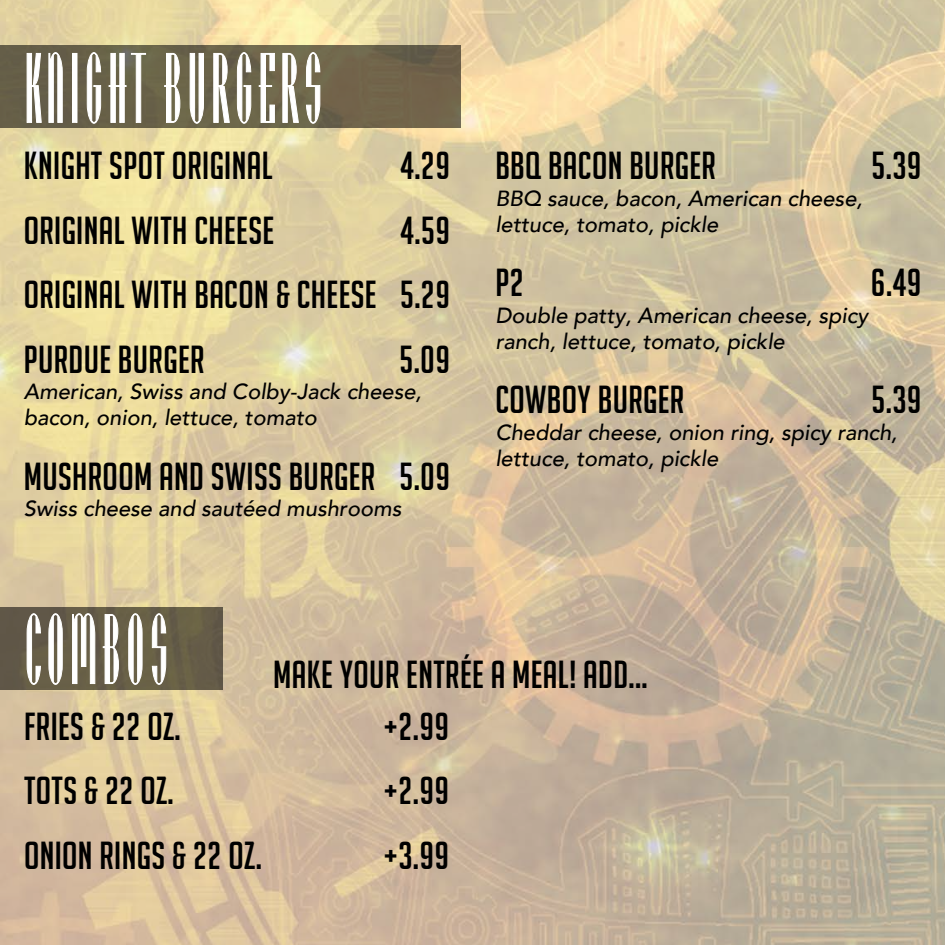
<style>
.page{position:relative;width:945px;height:945px;background:#fff}
.page>*{position:absolute;margin:0;border:0;box-sizing:border-box;transform-origin:0 0}
.t1{font:96.88px "Arcadia";letter-spacing:.04em;color:#fff}
.t2{font:38.12px "Big Noodle Titling";letter-spacing:.01em;color:#000}
.t3{font:italic 500 21.88px/26.2px "Avenir";color:#000}
</style>
<div class="page">
<img style="left:0;top:0;width:945px;height:945px">
<div style="left:0;top:45px;width:461px;height:82px;background:#6d634a"></div>
<div style="left:0;top:607px;width:223px;height:82px;background:#655d47"></div>
<svg style="left:26px;top:613px;width:15px;height:72px"></svg>
<svg style="left:48px;top:613px;width:15px;height:72px"></svg>
<svg style="left:72px;top:613px;width:24px;height:71px"></svg>
<svg style="left:103px;top:614px;width:16px;height:70px"></svg>
<svg style="left:128px;top:613px;width:15px;height:72px"></svg>
<svg style="left:152px;top:613px;width:14px;height:72px"></svg>
<svg style="left:26px;top:53px;width:16px;height:70px"></svg>
<svg style="left:48px;top:52px;width:15px;height:71px"></svg>
<div style="left:72px;top:53px;width:5px;height:70px;border:1px solid #fff"></div>
<svg style="left:87px;top:52px;width:14px;height:72px"></svg>
<svg style="left:108px;top:53px;width:38px;height:70px"></svg>
<svg style="left:164px;top:53px;width:17px;height:70px"></svg>
<svg style="left:189px;top:53px;width:15px;height:71px"></svg>
<svg style="left:213px;top:53px;width:17px;height:70px"></svg>
<svg style="left:237px;top:52px;width:15px;height:72px"></svg>
<svg style="left:258px;top:53px;width:17px;height:70px"></svg>
<svg style="left:282px;top:53px;width:17px;height:70px"></svg>
<svg style="left:306px;top:52px;width:15px;height:72px"></svg>
<h1 class="t1" style="left:24px;top:42px;width:301px">KNIGHT BURGERS</h1>
<p class="t2" style="left:24px;top:145px;width:250px">KNIGHT SPOT ORIGINAL</p>
<p class="t2" style="left:400px;top:145px;width:51px">4.29</p>
<p class="t2" style="left:24px;top:210px;width:252px">ORIGINAL WITH CHEESE</p>
<p class="t2" style="left:400px;top:210px;width:51px">4.59</p>
<p class="t2" style="left:24px;top:274px;width:428px">ORIGINAL WITH BACON &amp; CHEESE 5.29</p>
<p class="t2" style="left:24px;top:339px;width:182px">PURDUE BURGER</p>
<p class="t2" style="left:399px;top:339px;width:52px">5.09</p>
<p class="t3" style="left:24px;top:379px;width:399px">American, Swiss and Colby-Jack cheese, bacon, onion, lettuce, tomato</p>
<p class="t2" style="left:24px;top:456px;width:428px">MUSHROOM AND SWISS BURGER 5.09</p>
<p class="t3" style="left:24px;top:496px;width:379px">Swiss cheese and sautéed mushrooms</p>
<p class="t2" style="left:495px;top:145px;width:222px">BBQ BACON BURGER</p>
<p class="t2" style="left:872px;top:145px;width:52px">5.39</p>
<p class="t3" style="left:495px;top:185px;width:369px">BBQ sauce, bacon, American cheese, lettuce, tomato, pickle</p>
<p class="t2" style="left:495px;top:262px;width:30px">P2</p>
<p class="t2" style="left:871px;top:262px;width:52px">6.49</p>
<p class="t3" style="left:495px;top:302px;width:374px">Double patty, American cheese, spicy ranch, lettuce, tomato, pickle</p>
<p class="t2" style="left:495px;top:379px;width:190px">COWBOY BURGER</p>
<p class="t2" style="left:872px;top:379px;width:52px">5.39</p>
<p class="t3" style="left:495px;top:419px;width:404px">Cheddar cheese, onion ring, spicy ranch, lettuce, tomato, pickle</p>
<h2 class="t1" style="left:24px;top:603px;width:147px">COMBOS</h2>
<p class="t2" style="left:273px;top:654px;width:376px">MAKE YOUR ENTRÉE A MEAL! ADD...</p>
<p class="t2" style="left:24px;top:706px;width:158px">FRIES &amp; 22 OZ.</p>
<p class="t2" style="left:384px;top:706px;width:67px">+2.99</p>
<p class="t2" style="left:24px;top:770px;width:151px">TOTS &amp; 22 OZ.</p>
<p class="t2" style="left:384px;top:770px;width:67px">+2.99</p>
<p class="t2" style="left:24px;top:835px;width:239px">ONION RINGS &amp; 22 OZ.</p>
<p class="t2" style="left:383px;top:835px;width:67px">+3.99</p>
</div>
